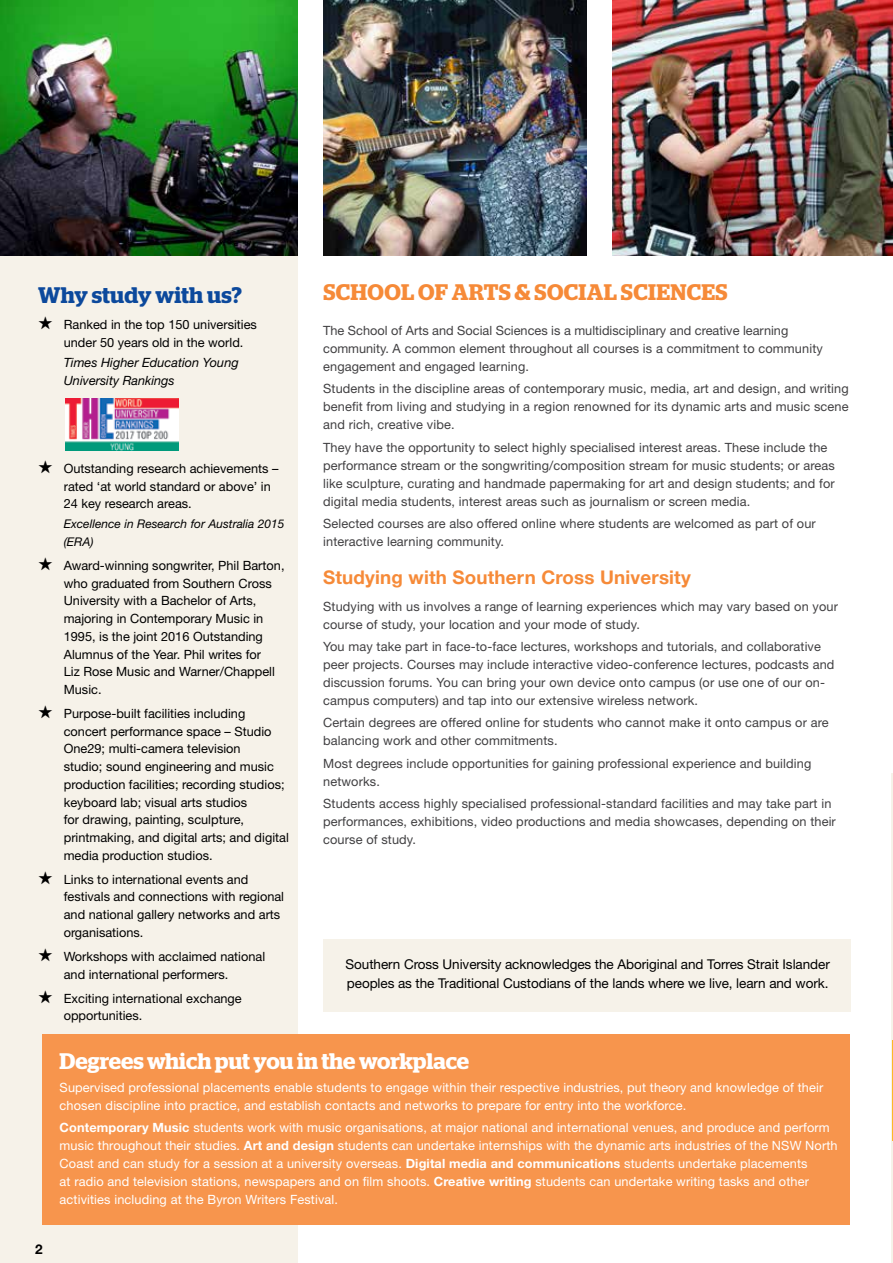
<style>
.page{position:relative;width:893px;height:1263px;background:#fff}
.page>*{position:absolute;margin:0;border:0;box-sizing:border-box;transform-origin:0 0}
.t1{font:600 22.5px "Stag";letter-spacing:-.005em;color:#fff}
.t2{font:600 22.5px "Stag";letter-spacing:.02em;color:#f68a38}
.t3{font:600 22.5px "Stag";letter-spacing:.01em;color:#0c499c}
.t4{font:700 18.75px "Helvetica Neue";letter-spacing:.01em;color:#f68a38}
.t5{font:13.5px/19.5px "Helvetica Neue LT Std";letter-spacing:-.005em;color:#000}
.t6{font:700 13.5px "Helvetica Neue LT Std";color:#000}
.t7{font:12.75px/18px "Helvetica Neue LT Std";letter-spacing:.01em;color:#414042}
.t8{font:12.75px/17.7px "Helvetica Neue LT Std";color:#000}
.t9{font:12.75px/18px "Helvetica Neue LT Std";letter-spacing:.01em;color:#fff}
.t10{font:italic 12.75px/17.7px "Helvetica Neue LT Std";color:#000}
.t11{font:italic 12px/17.7px "Helvetica Neue LT Std";color:#000}
.s1{font-weight:700}
</style>
<div class="page">
<img style="left:323px;top:0;width:264px;height:255px">
<img style="left:612px;top:0;width:281px;height:255px">
<hr style="left:892px;top:773px;width:1px;height:490px;background:#f6f2e9">
<div style="left:0;top:255px;width:298px;height:1008px;background:#f6f2e9"></div>
<hr style="left:892px;top:1040px;width:1px;height:101px;background:#fdb728">
<img style="left:0;top:0;width:298px;height:255px">
<img style="left:66px;top:398px;width:113px;height:52px">
<div style="left:43px;top:1034px;width:807px;height:191px;background:#f7954d"></div>
<div style="left:323px;top:939px;width:527px;height:72px;background:#f6f2e9"></div>
<h1 class="t3" style="left:38px;top:282px;width:205px">Why study with us?</h1>
<p class="t8" style="left:64px;top:316px;width:195px;text-indent:-25px">★ Ranked in the top 150 universities under 50 years old in the world.</p>
<p class="t10" style="left:64px;top:353px;width:176px">Times Higher Education Young<br>University Rankings</p>
<p class="t8" style="left:64px;top:459px;width:216px;text-indent:-25px">★ Outstanding research achievements – rated ‘at world standard or above’ in<br>24 key research areas.</p>
<p class="t11" style="left:64px;top:515px;width:222px">Excellence in Research for Australia 2015 (ERA)</p>
<p class="t8" style="left:64px;top:556px;width:222px;text-indent:-25px">★ Award-winning songwriter, Phil Barton, who graduated from Southern Cross<br>University with a Bachelor of Arts, majoring in Contemporary Music in<br>1995, is the joint 2016 Outstanding<br>Alumnus of the Year. Phil writes for<br>Liz Rose Music and Warner/Chappell<br>Music.</p>
<p class="t8" style="left:64px;top:704px;width:227px;text-indent:-25px">★ Purpose-built facilities including concert performance space – Studio One29; multi-camera television<br>studio; sound engineering and music production facilities; recording studios; keyboard lab; visual arts studios<br>for drawing, painting, sculpture, printmaking, and digital arts; and digital media production studios.</p>
<p class="t8" style="left:64px;top:870px;width:222px;text-indent:-25px">★ Links to international events and festivals and connections with regional and national gallery networks and arts organisations.</p>
<p class="t8" style="left:64px;top:947px;width:203px;text-indent:-25px">★ Workshops with acclaimed national and international performers.</p>
<p class="t8" style="left:64px;top:989px;width:180px;text-indent:-25px">★ Exciting international exchange opportunities.</p>
<h1 class="t2" style="left:323px;top:279px;width:406px">SCHOOL OF ARTS &amp; SOCIAL SCIENCES</h1>
<p class="t7" style="left:323px;top:321px;width:501px">The School of Arts and Social Sciences is a multidisciplinary and creative learning community. A common element throughout all courses is a commitment to community engagement and engaged learning.</p>
<p class="t7" style="left:323px;top:380px;width:527px;text-align:justify">Students in the discipline areas of contemporary music, media, art and design, and writing benefit from living and studying in a region renowned for its dynamic arts and music scene and rich, creative vibe.</p>
<p class="t7" style="left:323px;top:438px;width:513px">They have the opportunity to select highly specialised interest areas. These include the performance stream or the songwriting/composition stream for music students; or areas like sculpture, curating and handmade papermaking for art and design students; and for digital media students, interest areas such as journalism or screen media.</p>
<p class="t7" style="left:323px;top:514px;width:494px">Selected courses are also offered online where students are welcomed as part of our interactive learning community.</p>
<h2 class="t4" style="left:323px;top:563px;width:369px">Studying with Southern Cross University</h2>
<p class="t7" style="left:323px;top:597px;width:516px">Studying with us involves a range of learning experiences which may vary based on your course of study, your location and your mode of study.</p>
<p class="t7" style="left:323px;top:637px;width:513px">You may take part in face-to-face lectures, workshops and tutorials, and collaborative peer projects. Courses may include interactive video-conference lectures, podcasts and discussion forums. You can bring your own device onto campus (or use one of our on&shy;campus computers) and tap into our extensive wireless network.</p>
<p class="t7" style="left:323px;top:714px;width:507px">Certain degrees are offered online for students who cannot make it onto campus or are balancing work and other commitments.</p>
<p class="t7" style="left:323px;top:754px;width:490px">Most degrees include opportunities for gaining professional experience and building networks.</p>
<p class="t7" style="left:323px;top:794px;width:514px">Students access highly specialised professional-standard facilities and may take part in performances, exhibitions, video productions and media showcases, depending on their course of study.</p>
<p class="t5" style="left:346px;top:954px;width:486px">Southern Cross University acknowledges the Aboriginal and Torres Strait Islander peoples as the Traditional Custodians of the lands where we live, learn and work.</p>
<p class="t6" style="left:35px;top:1240px;width:9px">2</p>
<h1 class="t1" style="left:60px;top:1048px;width:411px">Degrees which put you in the workplace</h1>
<p class="t9" style="left:60px;top:1078px;width:765px">Supervised professional placements enable students to engage within their respective industries, put theory and knowledge of their chosen discipline into practice, and establish contacts and networks to prepare for entry into the workforce.</p>
<p class="t9" style="left:60px;top:1118px;width:779px"><span class="s1">Contemporary Music</span> students work with music organisations, at major national and international venues, and produce and perform music throughout their studies. <span class="s1">Art and design</span> students can undertake internships with the dynamic arts industries of the NSW North Coast and can study for a session at a university overseas. <span class="s1">Digital media and communications</span> students undertake placements<br>at radio and television stations, newspapers and on film shoots. <span class="s1">Creative writing</span> students can undertake writing tasks and other activities including at the Byron Writers Festival.</p>
</div>
